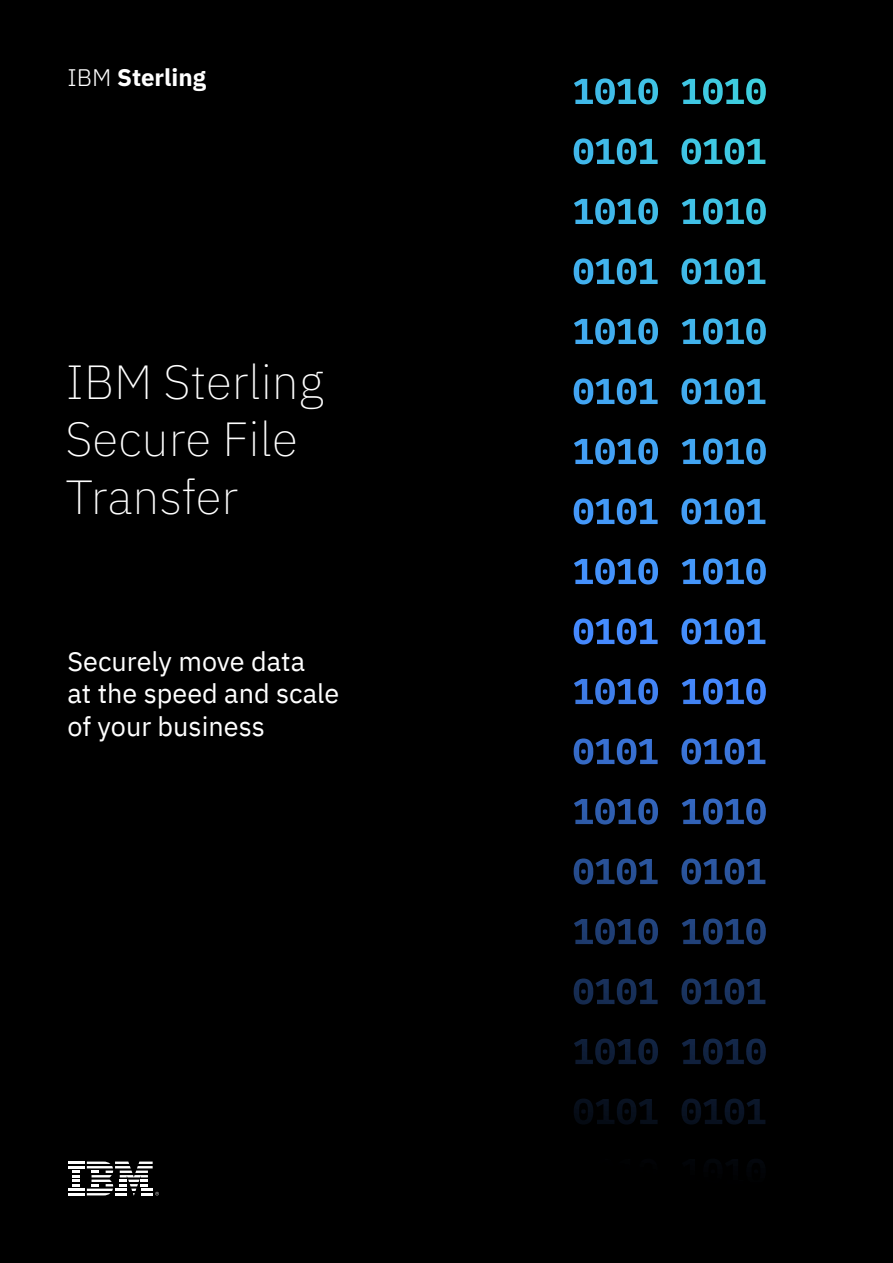
<style>
.page{position:relative;width:893px;height:1263px;background:#000}
.page>*{position:absolute;margin:0;border:0;box-sizing:border-box;transform-origin:0 0}
.t1{font:200 48px/57.6px "IBM Plex Sans";color:#fff}
.t2{font:27px/32.4px "IBM Plex Sans";color:#fff}
.t3{font:700 24px "IBM Plex Sans";color:#fff}
.s1{font-weight:300}
</style>
<div class="page">
<svg style="left:573px;top:78px;width:193px;height:1085px"></svg>
<svg style="left:68px;top:1161px;width:91px;height:34px"></svg>
<p class="t3" style="left:67px;top:58px;width:140px"><span class="s1">IBM</span> Sterling</p>
<h1 class="t1" style="left:66px;top:349px;width:260px">IBM Sterling<br>Secure File<br>Transfer</h1>
<p class="t2" style="left:67px;top:643px;width:273px">Securely move data<br>at the speed and scale of your business</p>
</div>
